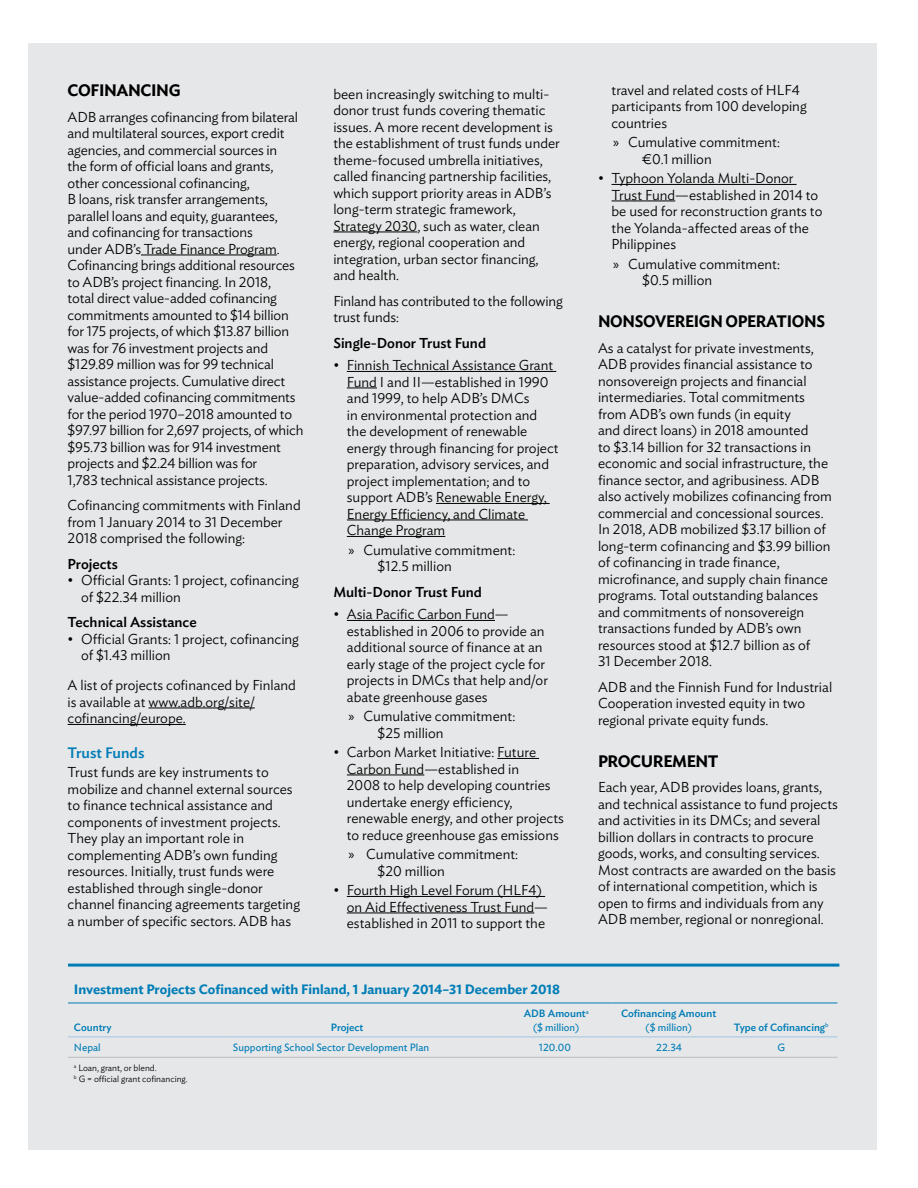
<style>
.page{position:relative;width:918px;height:1188px;background:#fff}
.page>*{position:absolute;margin:0;border:0;box-sizing:border-box;transform-origin:0 0}
.t1{font:600 16.5px "Ideal Sans";letter-spacing:-.025em;color:#000}
.t2{font:600 16.5px "Ideal Sans";letter-spacing:-.025em;color:#000;scale:.96 1}
.t3{font:500 15px "Ideal Sans";color:#007db7}
.t4{font:300 14.25px/16.5px "Ideal Sans";color:#000}
.t5{font:500 14.25px "Ideal Sans";color:#000}
.t6{font:600 13.5px "Ideal Sans";color:#007db7}
.t7{font:10.5px/13.5px "Ideal Sans";color:#007db7;text-align:center}
.t8{font:500 10.5px "Ideal Sans";color:#007db7}
.t9{font:300 9px/10.5px "Ideal Sans";color:#000}
.s1{font-family:"Myriad Pro";font-weight:400}
.s2{font-weight:500}
</style>
<div class="page">
<div style="left:28px;top:44px;width:849px;height:1106px;background:#e6e7e8"></div>
<hr style="left:141px;top:255px;width:136px;height:1px;background:#000">
<hr style="left:149px;top:708px;width:106px;height:1px;background:#000">
<hr style="left:68px;top:724px;width:118px;height:1px;background:#000">
<hr style="left:333px;top:232px;width:84px;height:1px;background:#000">
<hr style="left:347px;top:371px;width:209px;height:1px;background:#000">
<hr style="left:347px;top:388px;width:30px;height:1px;background:#000">
<hr style="left:436px;top:503px;width:114px;height:1px;background:#000">
<hr style="left:347px;top:520px;width:181px;height:1px;background:#000">
<hr style="left:347px;top:536px;width:98px;height:1px;background:#000">
<hr style="left:347px;top:620px;width:148px;height:1px;background:#000">
<hr style="left:497px;top:758px;width:42px;height:1px;background:#000">
<hr style="left:347px;top:775px;width:77px;height:1px;background:#000">
<hr style="left:347px;top:896px;width:198px;height:1px;background:#000">
<hr style="left:347px;top:913px;width:187px;height:1px;background:#000">
<hr style="left:612px;top:184px;width:185px;height:1px;background:#000">
<hr style="left:612px;top:201px;width:63px;height:1px;background:#000">
<hr style="left:68px;top:964px;width:771px;height:3px;background:#007db7">
<hr style="left:68px;top:1003px;width:159px;height:1px;background:#007db7">
<hr style="left:227px;top:1003px;width:273px;height:1px;background:#007db7">
<hr style="left:500px;top:1003px;width:112px;height:1px;background:#007db7">
<hr style="left:612px;top:1003px;width:113px;height:1px;background:#007db7">
<hr style="left:725px;top:1003px;width:112px;height:1px;background:#007db7">
<hr style="left:68px;top:1036px;width:159px;height:1px;background:#a0c7e3">
<hr style="left:227px;top:1036px;width:273px;height:1px;background:#a0c7e3">
<hr style="left:500px;top:1036px;width:112px;height:1px;background:#a0c7e3">
<hr style="left:612px;top:1036px;width:113px;height:1px;background:#a0c7e3">
<hr style="left:725px;top:1036px;width:112px;height:1px;background:#a0c7e3">
<hr style="left:68px;top:1057px;width:159px;height:1px;background:#babcbe">
<hr style="left:227px;top:1057px;width:273px;height:1px;background:#babcbe">
<hr style="left:500px;top:1057px;width:112px;height:1px;background:#babcbe">
<hr style="left:612px;top:1057px;width:113px;height:1px;background:#babcbe">
<hr style="left:725px;top:1057px;width:112px;height:1px;background:#babcbe">
<p class="t1" style="left:68px;top:77px;width:115px">COFINANCING</p>
<p class="t4" style="left:68px;top:107px;width:237px">ADB arranges cofinancing from bilateral and multilateral sources, export credit agencies, and commercial sources in<br>the form of official loans and grants, other concessional cofinancing,<br>B loans, risk transfer arrangements, parallel loans and equity, guarantees,<br>and cofinancing for transactions<br>under ADB’s Trade Finance Program.<br>Cofinancing brings additional resources to ADB’s project financing. In 2018,<br>total direct value-added cofinancing commitments amounted to $14 billion for 175 projects, of which $13.87 billion was for 76 investment projects and $129.89 million was for 99 technical assistance projects. Cumulative direct value-added cofinancing commitments for the period 1970–2018 amounted to $97.97 billion for 2,697 projects, of which $95.73 billion was for 914 investment projects and $2.24 billion was for<br>1,783 technical assistance projects.</p>
<p class="t4" style="left:68px;top:496px;width:235px">Cofinancing commitments with Finland from 1 January 2014 to 31 December<br>2018 comprised the following:</p>
<p class="t5" style="left:68px;top:553px;width:52px">Projects</p>
<p class="t4" style="left:81px;top:571px;width:219px;text-indent:-13px">• Official Grants: 1 project, cofinancing of $22.34 million</p>
<p class="t5" style="left:68px;top:611px;width:131px">Technical Assistance</p>
<p class="t4" style="left:81px;top:629px;width:219px;text-indent:-13px">• Official Grants: 1 project, cofinancing of $1.43 million</p>
<p class="t4" style="left:68px;top:676px;width:230px">A list of projects cofinanced by Finland is available at www.adb.org/site/ cofinancing/europe.</p>
<p class="t3" style="left:68px;top:741px;width:78px">Trust Funds</p>
<p class="t4" style="left:68px;top:763px;width:234px">Trust funds are key instruments to mobilize and channel external sources to finance technical assistance and components of investment projects.<br>They play an important role in complementing ADB’s own funding resources. Initially, trust funds were established through single-donor channel financing agreements targeting a number of specific sectors. ADB has</p>
<p class="t4" style="left:333px;top:84px;width:228px">been increasingly switching to multi&shy;donor trust funds covering thematic issues. A more recent development is the establishment of trust funds under theme-focused umbrella initiatives, called financing partnership facilities, which support priority areas in ADB’s long-term strategic framework, Strategy 2030, such as water, clean energy, regional cooperation and integration, urban sector financing, and health.</p>
<p class="t4" style="left:333px;top:291px;width:231px">Finland has contributed to the following trust funds:</p>
<p class="t5" style="left:333px;top:332px;width:154px">Single-Donor Trust Fund</p>
<p class="t4" style="left:347px;top:356px;width:213px;text-indent:-13px">• Finnish Technical Assistance Grant<br>Fund I and II—established in 1990 and 1999, to help ADB’s DMCs<br>in environmental protection and the development of renewable energy through financing for project preparation, advisory services, and project implementation; and to support ADB’s Renewable Energy,<br>Energy Efficiency, and Climate<br>Change Program</p>
<p class="t4" style="left:378px;top:540px;width:139px;text-indent:-29px"><span class="s1">»</span> Cumulative commitment: $12.5 million</p>
<p class="t5" style="left:333px;top:581px;width:150px">Multi-Donor Trust Fund</p>
<p class="t4" style="left:347px;top:605px;width:203px;text-indent:-13px">• Asia Pacific Carbon Fund— established in 2006 to provide an additional source of finance at an early stage of the project cycle for projects in DMCs that help and/or abate greenhouse gases</p>
<p class="t4" style="left:378px;top:707px;width:139px;text-indent:-29px"><span class="s1">»</span> Cumulative commitment: $25 million</p>
<p class="t4" style="left:347px;top:743px;width:219px;text-indent:-13px">• Carbon Market Initiative: Future Carbon Fund—established in<br>2008 to help developing countries undertake energy efficiency, renewable energy, and other projects to reduce greenhouse gas emissions</p>
<p class="t4" style="left:378px;top:845px;width:142px;text-indent:-29px"><span class="s1">»</span> Cumulative commitment: $20 million</p>
<p class="t4" style="left:347px;top:881px;width:203px;text-indent:-13px">• Fourth High Level Forum (HLF4) on Aid Effectiveness Trust Fund— established in 2011 to support the</p>
<p class="t4" style="left:612px;top:80px;width:197px">travel and related costs of HLF4 participants from 100 developing countries</p>
<p class="t4" style="left:642px;top:133px;width:139px;text-indent:-29px"><span class="s1">»</span> Cumulative commitment: €0.1 million</p>
<p class="t4" style="left:612px;top:169px;width:212px;text-indent:-13px">• Typhoon Yolanda Multi-Donor<br>Trust Fund—established in 2014 to be used for reconstruction grants to the Yolanda-affected areas of the<br>Philippines</p>
<p class="t4" style="left:642px;top:254px;width:139px;text-indent:-29px"><span class="s1">»</span> Cumulative commitment: $0.5 million</p>
<p class="t2" style="left:598px;top:308px;width:14px">non</p>
<p class="t2" style="left:635px;top:308px;width:72px">sovereign</p>
<p class="t2" style="left:726px;top:308px;width:105px">operations</p>
<p class="t4" style="left:598px;top:338px;width:235px">As a catalyst for private investments, ADB provides financial assistance to nonsovereign projects and financial intermediaries. Total commitments from ADB’s own funds (in equity<br>and direct loans) in 2018 amounted<br>to $3.14 billion for 32 transactions in economic and social infrastructure, the finance sector, and agribusiness. ADB also actively mobilizes cofinancing from commercial and concessional sources.<br>In 2018, ADB mobilized $3.17 billion of long-term cofinancing and $3.99 billion of cofinancing in trade finance, microfinance, and supply chain finance programs. Total outstanding balances and commitments of nonsovereign transactions funded by ADB’s own resources stood at $12.7 billion as of<br>31 December 2018.</p>
<p class="t4" style="left:598px;top:677px;width:236px">ADB and the Finnish Fund for Industrial<br>Cooperation invested equity in two regional private equity funds.</p>
<p class="t1" style="left:598px;top:748px;width:122px">procurement</p>
<p class="t4" style="left:598px;top:778px;width:241px">Each year, ADB provides loans, grants, and technical assistance to fund projects and activities in its DMCs; and several billion dollars in contracts to procure goods, works, and consulting services.<br>Most contracts are awarded on the basis of international competition, which is open to firms and individuals from any ADB member, regional or nonregional.</p>
<p class="t6" style="left:74px;top:978px;width:488px">Investment Projects Cofinanced with Finland, 1 January 2014–31 December 2018</p>
<p class="t8" style="left:74px;top:1019px;width:39px">Country</p>
<p class="t8" style="left:331px;top:1019px;width:34px">Project</p>
<p class="t7" style="left:524px;top:1006px;width:67px"><span class="s2">ADB Amount</span><sup>a </sup>($ million)</p>
<p class="t8" style="left:621px;top:1006px;width:97px">Cofinancing Amount</p>
<p class="t7" style="left:645px;top:1020px;width:48px">($ million)</p>
<p class="t8" style="left:734px;top:1019px;width:96px">Type of Cofinancing<sup>b</sup></p>
<p class="t7" style="left:74px;top:1040px;width:28px">Nepal</p>
<p class="t7" style="left:233px;top:1040px;width:198px">Supporting School Sector Development Plan</p>
<p class="t7" style="left:539px;top:1040px;width:34px">120.00</p>
<p class="t7" style="left:656px;top:1040px;width:27px">22.34</p>
<p class="t7" style="left:777px;top:1040px;width:8px">G</p>
<p class="t9" style="left:74px;top:1062px;width:115px"><sup>a</sup> Loan, grant, or blend.<br><sup>b</sup> G = official grant cofinancing.</p>
</div>
